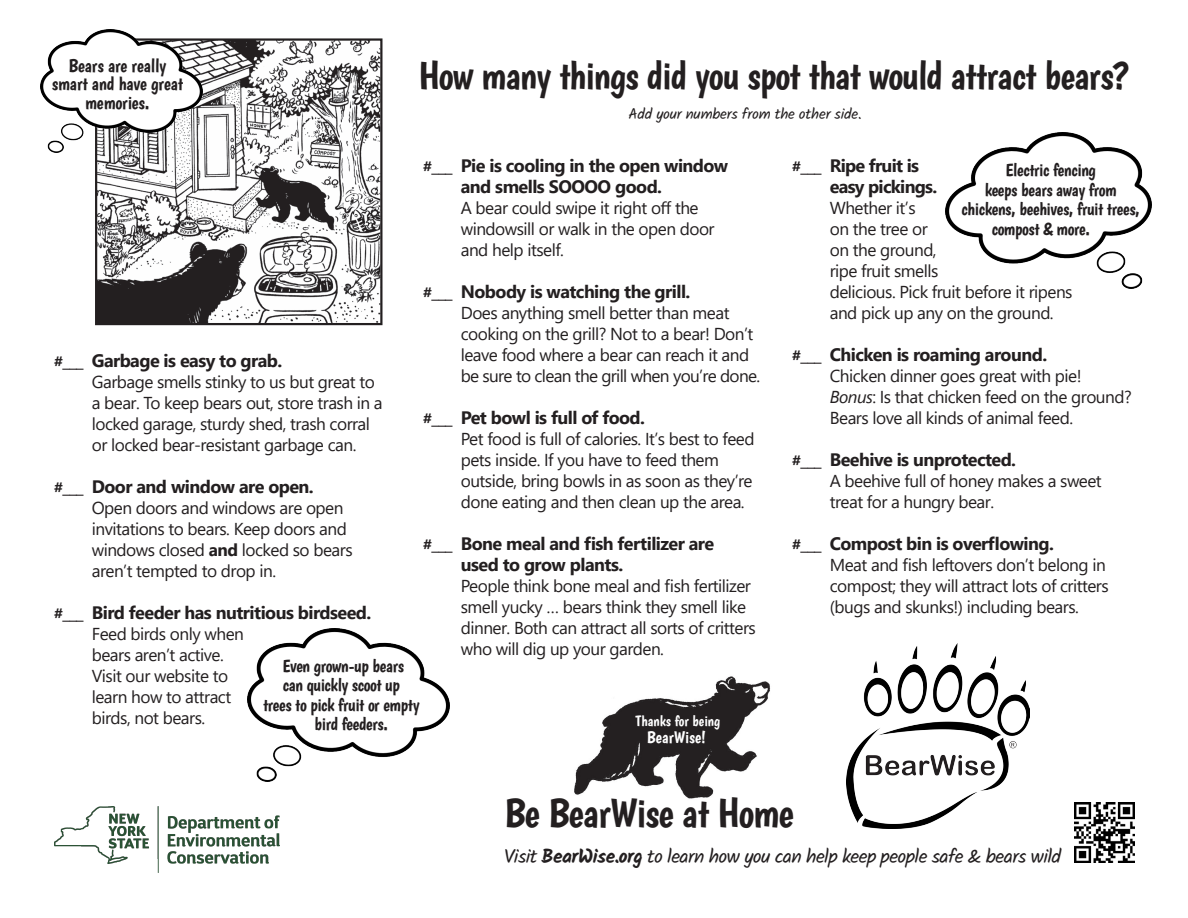
<style>
.page{position:relative;width:1188px;height:918px;background:#fff}
.page>*{position:absolute;margin:0;border:0;box-sizing:border-box;transform-origin:0 0}
.t1{font:41.1px "Boogaloo";letter-spacing:-.02em;color:#231f20}
.t2{font:39.45px "Boogaloo";letter-spacing:-.02em;color:#231f20}
.t3{font:19.5px "Kalam";letter-spacing:-.03em;color:#231f20}
.t4{font:18.75px/18.8px "Boogaloo";letter-spacing:-.01em;color:#231f20;text-align:center}
.t5{font:700 18px/21px "Segoe UI";letter-spacing:-.03em;color:#231f20}
.t6{font:18px "Boogaloo";letter-spacing:-.02em;color:#231f20}
.t7{font:17.25px/21px "Segoe UI";letter-spacing:-.03em;color:#231f20}
.t8{font:16.95px "Boogaloo";color:#fff}
.t9{font:15px "Kalam";letter-spacing:-.01em;color:#231f20}
.t10{font:14.85px "Boogaloo";color:#fff}
.s1{font-size:15px}
.s2{font-weight:700}
.s3{font-style:italic}
</style>
<div class="page">
<img style="left:574px;top:676px;width:196px;height:123px">
<img style="left:847px;top:643px;width:183px;height:185px">
<img style="left:1074px;top:802px;width:60px;height:61px">
<svg style="left:95px;top:38px;width:288px;height:288px"></svg>
<img style="left:946px;top:133px;width:206px;height:155px">
<img style="left:41px;top:30px;width:161px;height:122px">
<img style="left:248px;top:629px;width:202px;height:153px">
<img style="left:54px;top:807px;width:225px;height:66px">
<p class="t4" style="left:52px;top:56px;width:133px">Bears are really smart and have great memories.</p>
<h2 class="t2" style="left:418px;top:52px;width:713px">How many things did you spot that would attract bears?</h2>
<p class="t9" style="left:629px;top:104px;width:235px">Add your numbers from the other side.</p>
<p class="t5" style="left:461px;top:153px;width:269px;text-indent:-38px"><span class="s1">#</span>___ Pie is cooling in the open window and smells SOOOO good.</p>
<p class="t7" style="left:461px;top:195px;width:255px">A bear could swipe it right off the windowsill or walk in the open door and help itself.</p>
<p class="t5" style="left:423px;top:279px;width:269px"><span class="s1">#</span>___ Nobody is watching the grill.</p>
<p class="t7" style="left:461px;top:300px;width:301px">Does anything smell better than meat cooking on the grill? Not to a bear! Don’t leave food where a bear can reach it and be sure to clean the grill when you’re done.</p>
<p class="t5" style="left:423px;top:405px;width:224px"><span class="s1">#</span>___ Pet bowl is full of food.</p>
<p class="t7" style="left:461px;top:426px;width:295px">Pet food is full of calories. It’s best to feed pets inside. If you have to feed them outside, bring bowls in as soon as they’re done eating and then clean up the area.</p>
<h3 class="t5" style="left:461px;top:531px;width:255px;text-indent:-38px"><span class="s1">#</span>___ Bone meal and fish fertilizer are used to grow plants.</h3>
<p class="t7" style="left:461px;top:573px;width:297px">People think bone meal and fish fertilizer smell yucky … bears think they smell like dinner. Both can attract all sorts of critters who will dig up your garden.</p>
<p class="t5" style="left:54px;top:348px;width:230px"><span class="s1">#</span>___ Garbage is easy to grab.</p>
<p class="t7" style="left:92px;top:369px;width:292px">Garbage smells stinky to us but great to a bear. To keep bears out, store trash in a locked garage, sturdy shed, trash corral or locked bear-resistant garbage can.</p>
<p class="t5" style="left:54px;top:474px;width:261px"><span class="s1">#</span>___ Door and window are open.</p>
<p class="t7" style="left:92px;top:495px;width:262px">Open doors and windows are open invitations to bears. Keep doors and windows closed <span class="s2">and</span> locked so bears aren’t tempted to drop in.</p>
<p class="t5" style="left:54px;top:600px;width:319px"><span class="s1">#</span>___ Bird feeder has nutritious birdseed.</p>
<p class="t7" style="left:92px;top:621px;width:154px">Feed birds only when bears aren’t active.<br>Visit our website to learn how to attract birds, not bears.</p>
<p class="t6" style="left:282px;top:655px;width:123px">Even grown-up bears</p>
<p class="t6" style="left:283px;top:674px;width:119px">can quickly scoot up</p>
<p class="t6" style="left:263px;top:694px;width:158px">trees to pick fruit or empty</p>
<p class="t6" style="left:314px;top:713px;width:75px">bird feeders.</p>
<p class="t10" style="left:636px;top:712px;width:86px">Thanks for being</p>
<p class="t8" style="left:647px;top:727px;width:61px">BearWise!</p>
<p class="t5" style="left:830px;top:153px;width:109px;text-indent:-38px"><span class="s1">#</span>___ Ripe fruit is easy pickings.</p>
<p class="t7" style="left:830px;top:195px;width:244px">Whether it’s<br>on the tree or<br>on the ground,<br>ripe fruit smells<br>delicious. Pick fruit before it ripens and pick up any on the ground.</p>
<p class="t5" style="left:792px;top:342px;width:257px"><span class="s1">#</span>___ Chicken is roaming around.</p>
<p class="t7" style="left:830px;top:363px;width:304px">Chicken dinner goes great with pie!<br><span class="s3">Bonus</span>: Is that chicken feed on the ground?<br>Bears love all kinds of animal feed.</p>
<p class="t5" style="left:792px;top:447px;width:226px"><span class="s1">#</span>___ Beehive is unprotected.</p>
<p class="t7" style="left:830px;top:468px;width:274px">A beehive full of honey makes a sweet treat for a hungry bear.</p>
<p class="t5" style="left:792px;top:531px;width:264px"><span class="s1">#</span>___ Compost bin is overflowing.</p>
<p class="t7" style="left:830px;top:552px;width:280px">Meat and fish leftovers don’t belong in compost; they will attract lots of critters (bugs and skunks!) including bears.</p>
<p class="t6" style="left:1006px;top:159px;width:92px">Electric fencing</p>
<p class="t6" style="left:985px;top:179px;width:134px">keeps bears away from</p>
<p class="t6" style="left:962px;top:198px;width:180px">chickens, beehives, fruit trees,</p>
<p class="t6" style="left:992px;top:218px;width:100px">compost &amp; more.</p>
<p class="t1" style="left:504px;top:789px;width:291px">Be BearWise at Home</p>
<p class="t3" style="left:504px;top:843px;width:559px">Visit <span class="s2">BearWise.org</span> to learn how you can help keep people safe &amp; bears wild</p>
</div>
